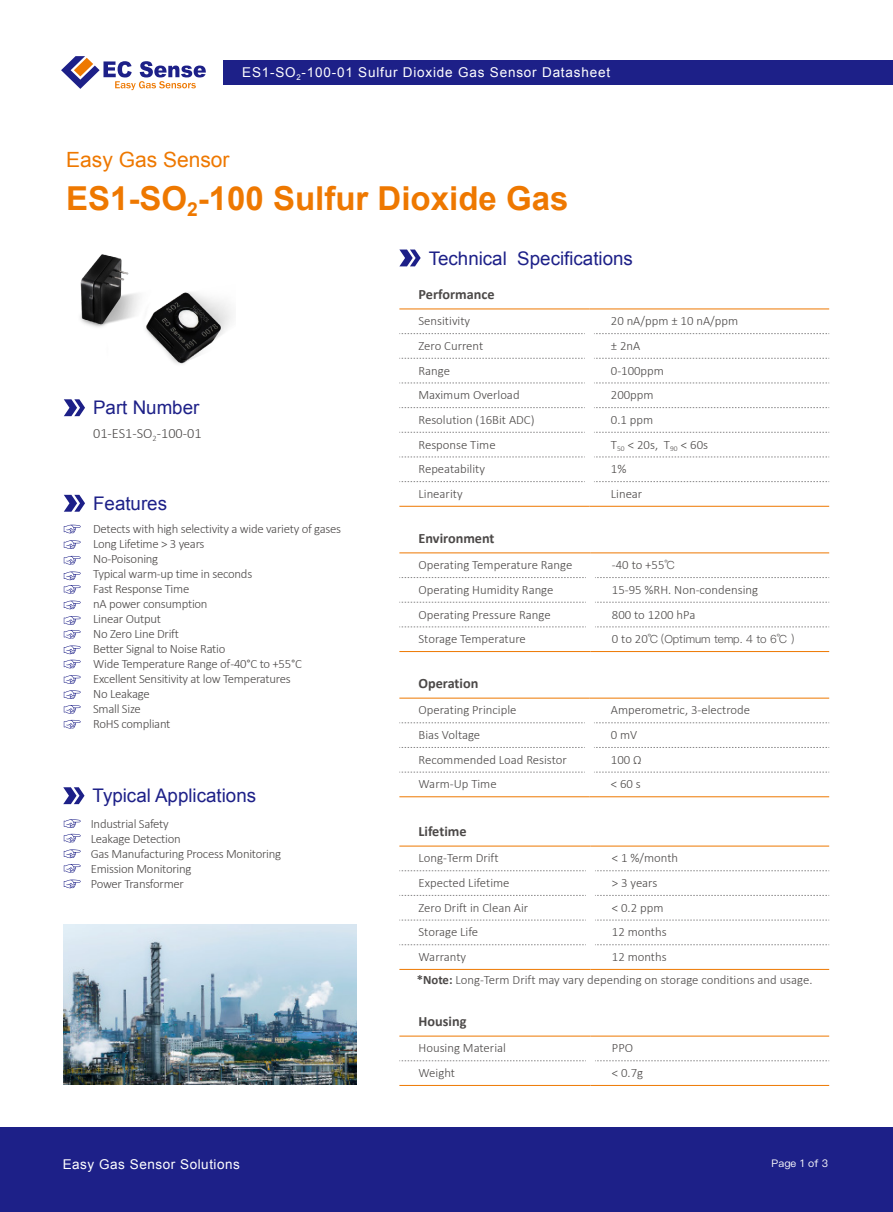
<style>
.page{position:relative;width:893px;height:1212px;background:#fff}
.page>*{position:absolute;margin:0;border:0;box-sizing:border-box;transform-origin:0 0}
.t1{font:700 33px "Arial";color:#ee7800}
.t2{font:21px "Arial";color:#ee7800}
.t3{font:18.75px "Arial";color:#1d2088}
.t4{font:700 14.25px "Calibri";color:#4c4948}
.t5{font:300 14.25px "Calibri";color:#4c4948}
.t6{font:13.5px "Arial";letter-spacing:.06em;color:#fff}
.t7{font:13.5px "Arial";letter-spacing:.04em;color:#fff}
.t8{font:300 12.75px/15px "Calibri";letter-spacing:-.01em;color:#4c4948}
.t9{font:300 11.25px "Ping Fang SC";letter-spacing:-.01em;color:#4c4948}
.t10{font:10.5px "Ping Fang SC";letter-spacing:.01em;color:#fff}
.s1{font-family:"Ping Fang SC";font-size:11.25px}
.s2{font-family:"Calibri";font-size:12.75px}
.s3{font-weight:700}
</style>
<div class="page">
<div style="left:224px;top:60px;width:669px;height:24px;background:#1d2088"></div>
<svg style="left:61px;top:56px;width:145px;height:34px"></svg>
<div style="left:0;top:1127px;width:893px;height:85px;background:#1d2088"></div>
<img style="left:80px;top:254px;width:152px;height:110px">
<svg style="left:399px;top:249px;width:22px;height:17px"></svg>
<svg style="left:64px;top:399px;width:21px;height:17px"></svg>
<img style="left:64px;top:925px;width:293px;height:159px">
<svg style="left:399px;top:333px;width:186px;height:1px"></svg>
<svg style="left:594px;top:333px;width:235px;height:1px"></svg>
<svg style="left:399px;top:358px;width:186px;height:1px"></svg>
<svg style="left:594px;top:358px;width:235px;height:1px"></svg>
<svg style="left:399px;top:383px;width:186px;height:1px"></svg>
<svg style="left:594px;top:383px;width:235px;height:1px"></svg>
<svg style="left:399px;top:407px;width:186px;height:1px"></svg>
<svg style="left:594px;top:407px;width:235px;height:1px"></svg>
<svg style="left:399px;top:432px;width:186px;height:1px"></svg>
<svg style="left:594px;top:432px;width:235px;height:1px"></svg>
<svg style="left:399px;top:457px;width:186px;height:1px"></svg>
<svg style="left:594px;top:457px;width:235px;height:1px"></svg>
<svg style="left:399px;top:481px;width:186px;height:1px"></svg>
<svg style="left:594px;top:481px;width:235px;height:1px"></svg>
<hr style="left:399px;top:506px;width:190px;height:1px;background:#ee7800">
<hr style="left:589px;top:506px;width:240px;height:1px;background:#ee7800">
<hr style="left:399px;top:309px;width:190px;height:1px;background:#ee7800">
<hr style="left:589px;top:309px;width:240px;height:1px;background:#ee7800">
<svg style="left:399px;top:1060px;width:187px;height:1px"></svg>
<svg style="left:595px;top:1060px;width:234px;height:1px"></svg>
<hr style="left:399px;top:1085px;width:191px;height:1px;background:#ee7800">
<hr style="left:590px;top:1085px;width:239px;height:1px;background:#ee7800">
<hr style="left:399px;top:1036px;width:191px;height:1px;background:#ee7800">
<hr style="left:590px;top:1036px;width:239px;height:1px;background:#ee7800">
<svg style="left:63px;top:787px;width:22px;height:17px"></svg>
<svg style="left:64px;top:495px;width:21px;height:17px"></svg>
<svg style="left:64px;top:525px;width:17px;height:8px"></svg>
<svg style="left:64px;top:819px;width:17px;height:9px"></svg>
<svg style="left:64px;top:540px;width:17px;height:9px"></svg>
<svg style="left:64px;top:834px;width:17px;height:8px"></svg>
<svg style="left:64px;top:645px;width:17px;height:9px"></svg>
<svg style="left:64px;top:556px;width:17px;height:8px"></svg>
<svg style="left:64px;top:849px;width:17px;height:9px"></svg>
<svg style="left:64px;top:660px;width:17px;height:8px"></svg>
<svg style="left:64px;top:864px;width:17px;height:9px"></svg>
<svg style="left:64px;top:675px;width:17px;height:9px"></svg>
<svg style="left:64px;top:720px;width:17px;height:8px"></svg>
<svg style="left:64px;top:571px;width:17px;height:23px"></svg>
<svg style="left:64px;top:879px;width:17px;height:9px"></svg>
<svg style="left:64px;top:690px;width:17px;height:9px"></svg>
<svg style="left:64px;top:616px;width:17px;height:23px"></svg>
<svg style="left:64px;top:705px;width:17px;height:9px"></svg>
<svg style="left:64px;top:601px;width:17px;height:8px"></svg>
<svg style="left:399px;top:722px;width:186px;height:1px"></svg>
<svg style="left:594px;top:722px;width:235px;height:1px"></svg>
<svg style="left:399px;top:747px;width:186px;height:1px"></svg>
<svg style="left:594px;top:747px;width:235px;height:1px"></svg>
<svg style="left:399px;top:772px;width:186px;height:1px"></svg>
<svg style="left:594px;top:772px;width:235px;height:1px"></svg>
<hr style="left:399px;top:796px;width:190px;height:1px;background:#ee7800">
<hr style="left:589px;top:796px;width:240px;height:1px;background:#ee7800">
<hr style="left:399px;top:698px;width:190px;height:1px;background:#ee7800">
<hr style="left:589px;top:698px;width:240px;height:1px;background:#ee7800">
<svg style="left:399px;top:577px;width:187px;height:1px"></svg>
<svg style="left:595px;top:577px;width:234px;height:1px"></svg>
<svg style="left:399px;top:602px;width:187px;height:1px"></svg>
<svg style="left:595px;top:602px;width:234px;height:1px"></svg>
<svg style="left:399px;top:627px;width:187px;height:1px"></svg>
<svg style="left:595px;top:627px;width:234px;height:1px"></svg>
<hr style="left:399px;top:651px;width:191px;height:1px;background:#ee7800">
<hr style="left:590px;top:651px;width:239px;height:1px;background:#ee7800">
<hr style="left:399px;top:552px;width:191px;height:1px;background:#ee7800">
<hr style="left:590px;top:552px;width:239px;height:1px;background:#ee7800">
<svg style="left:399px;top:870px;width:187px;height:1px"></svg>
<svg style="left:595px;top:870px;width:234px;height:1px"></svg>
<svg style="left:399px;top:895px;width:187px;height:1px"></svg>
<svg style="left:595px;top:895px;width:234px;height:1px"></svg>
<svg style="left:399px;top:920px;width:187px;height:1px"></svg>
<svg style="left:595px;top:920px;width:234px;height:1px"></svg>
<svg style="left:399px;top:944px;width:187px;height:1px"></svg>
<svg style="left:595px;top:944px;width:234px;height:1px"></svg>
<hr style="left:399px;top:969px;width:191px;height:1px;background:#ee7800">
<hr style="left:590px;top:969px;width:239px;height:1px;background:#ee7800">
<hr style="left:399px;top:846px;width:191px;height:1px;background:#ee7800">
<hr style="left:590px;top:846px;width:239px;height:1px;background:#ee7800">
<p class="t6" style="left:242px;top:64px;width:369px">ES1-SO<sub>2</sub>-100-01 Sulfur Dioxide Gas Sensor Datasheet</p>
<h2 class="t2" style="left:66px;top:146px;width:165px">Easy Gas Sensor</h2>
<h1 class="t1" style="left:66px;top:176px;width:504px">ES1-SO<sub>2</sub>-100 Sulfur Dioxide Gas</h1>
<h3 class="t3" style="left:429px;top:246px;width:206px">Technical Specifications</h3>
<h3 class="t3" style="left:93px;top:396px;width:108px">Part Number</h3>
<p class="t5" style="left:93px;top:424px;width:110px">01-ES1-SO<sub>2</sub>-100-01</p>
<h3 class="t3" style="left:93px;top:491px;width:75px">Features</h3>
<p class="t8" style="left:93px;top:522px;width:250px">Detects with high selectivity a wide variety of gases<br>Long Lifetime &gt; 3 years<br>No-Poisoning<br>Typical warm-up time in seconds<br>Fast Response Time<br>nA power consumption<br>Linear Output<br>No Zero Line Drift<br>Better Signal to Noise Ratio<br>Wide Temperature Range of -40°C to +55°C<br>Excellent Sensitivity at low Temperatures<br>No Leakage<br>Small Size<br>RoHS compliant</p>
<h3 class="t3" style="left:93px;top:783px;width:165px">Typical Applications</h3>
<p class="t8" style="left:91px;top:816px;width:192px">Industrial Safety<br>Leakage Detection<br>Gas Manufacturing Process Monitoring<br>Emission Monitoring<br>Power Transformer</p>
<p class="t4" style="left:418px;top:285px;width:78px">Performance</p>
<p class="t8" style="left:418px;top:313px;width:53px">Sensitivity</p>
<p class="t8" style="left:611px;top:313px;width:129px">20 nA/ppm ± 10 nA/ppm</p>
<p class="t8" style="left:418px;top:338px;width:66px">Zero Current</p>
<p class="t8" style="left:611px;top:338px;width:31px">± 2nA</p>
<p class="t8" style="left:418px;top:363px;width:33px">Range</p>
<p class="t8" style="left:611px;top:363px;width:55px">0-100ppm</p>
<p class="t8" style="left:418px;top:387px;width:103px">Maximum Overload</p>
<p class="t8" style="left:611px;top:387px;width:44px">200ppm</p>
<p class="t8" style="left:418px;top:412px;width:118px">Resolution (16Bit ADC)</p>
<p class="t8" style="left:611px;top:412px;width:44px">0.1 ppm</p>
<p class="t8" style="left:418px;top:437px;width:79px">Response Time</p>
<p class="t8" style="left:611px;top:437px;width:99px">T<sub>50</sub> &lt; 20s, T<sub>90</sub> &lt; 60s</p>
<p class="t8" style="left:418px;top:461px;width:68px">Repeatability</p>
<p class="t8" style="left:611px;top:461px;width:17px">1%</p>
<p class="t8" style="left:418px;top:486px;width:46px">Linearity</p>
<p class="t8" style="left:611px;top:486px;width:33px">Linear</p>
<p class="t4" style="left:418px;top:529px;width:78px">Environment</p>
<p class="t8" style="left:418px;top:557px;width:155px">Operating Temperature Range</p>
<p class="t8" style="left:612px;top:557px;width:64px">-40 to +55<span class="s1">℃</span></p>
<p class="t8" style="left:418px;top:582px;width:136px">Operating Humidity Range</p>
<p class="t8" style="left:612px;top:582px;width:148px">15-95 %RH. Non-condensing</p>
<p class="t8" style="left:418px;top:607px;width:134px">Operating Pressure Range</p>
<p class="t8" style="left:612px;top:607px;width:85px">800 to 1200 hPa</p>
<p class="t8" style="left:418px;top:631px;width:109px">Storage Temperature</p>
<p class="t9" style="left:612px;top:632px;width:184px"><span class="s2">0 to 20</span>℃ (Optimum temp. 4 to 6℃ )</p>
<p class="t4" style="left:418px;top:674px;width:61px">Operation</p>
<p class="t8" style="left:418px;top:703px;width:99px">Operating Principle</p>
<p class="t8" style="left:611px;top:703px;width:141px">Amperometric, 3-electrode</p>
<p class="t8" style="left:418px;top:727px;width:63px">Bias Voltage</p>
<p class="t8" style="left:611px;top:727px;width:28px">0 mV</p>
<p class="t8" style="left:418px;top:752px;width:150px">Recommended Load Resistor</p>
<p class="t8" style="left:611px;top:752px;width:32px">100 Ω</p>
<p class="t8" style="left:418px;top:777px;width:80px">Warm-Up Time</p>
<p class="t8" style="left:611px;top:777px;width:31px">&lt; 60 s</p>
<p class="t4" style="left:418px;top:822px;width:50px">Lifetime</p>
<p class="t8" style="left:418px;top:850px;width:82px">Long-Term Drift</p>
<p class="t8" style="left:612px;top:850px;width:68px">&lt; 1 %/month</p>
<p class="t8" style="left:418px;top:875px;width:93px">Expected Lifetime</p>
<p class="t8" style="left:612px;top:875px;width:47px">&gt; 3 years</p>
<p class="t8" style="left:418px;top:900px;width:111px">Zero Drift in Clean Air</p>
<p class="t8" style="left:612px;top:900px;width:53px">&lt; 0.2 ppm</p>
<p class="t8" style="left:418px;top:924px;width:61px">Storage Life</p>
<p class="t8" style="left:612px;top:924px;width:56px">12 months</p>
<p class="t8" style="left:418px;top:949px;width:49px">Warranty</p>
<p class="t8" style="left:417px;top:945px;width:397px;line-height:22.6px;text-indent:195px">12 months<br><span class="s3">*Note:</span> Long-Term Drift may vary depending on storage conditions and usage.</p>
<p class="t4" style="left:418px;top:1012px;width:49px">Housing</p>
<p class="t8" style="left:418px;top:1040px;width:89px">Housing Material</p>
<p class="t8" style="left:612px;top:1040px;width:23px">PPO</p>
<p class="t8" style="left:418px;top:1065px;width:38px">Weight</p>
<p class="t8" style="left:612px;top:1065px;width:33px">&lt; 0.7g</p>
<p class="t7" style="left:63px;top:1156px;width:179px">Easy Gas Sensor Solutions</p>
<p class="t10" style="left:771px;top:1156px;width:58px">Page 1 of 3</p>
</div>
